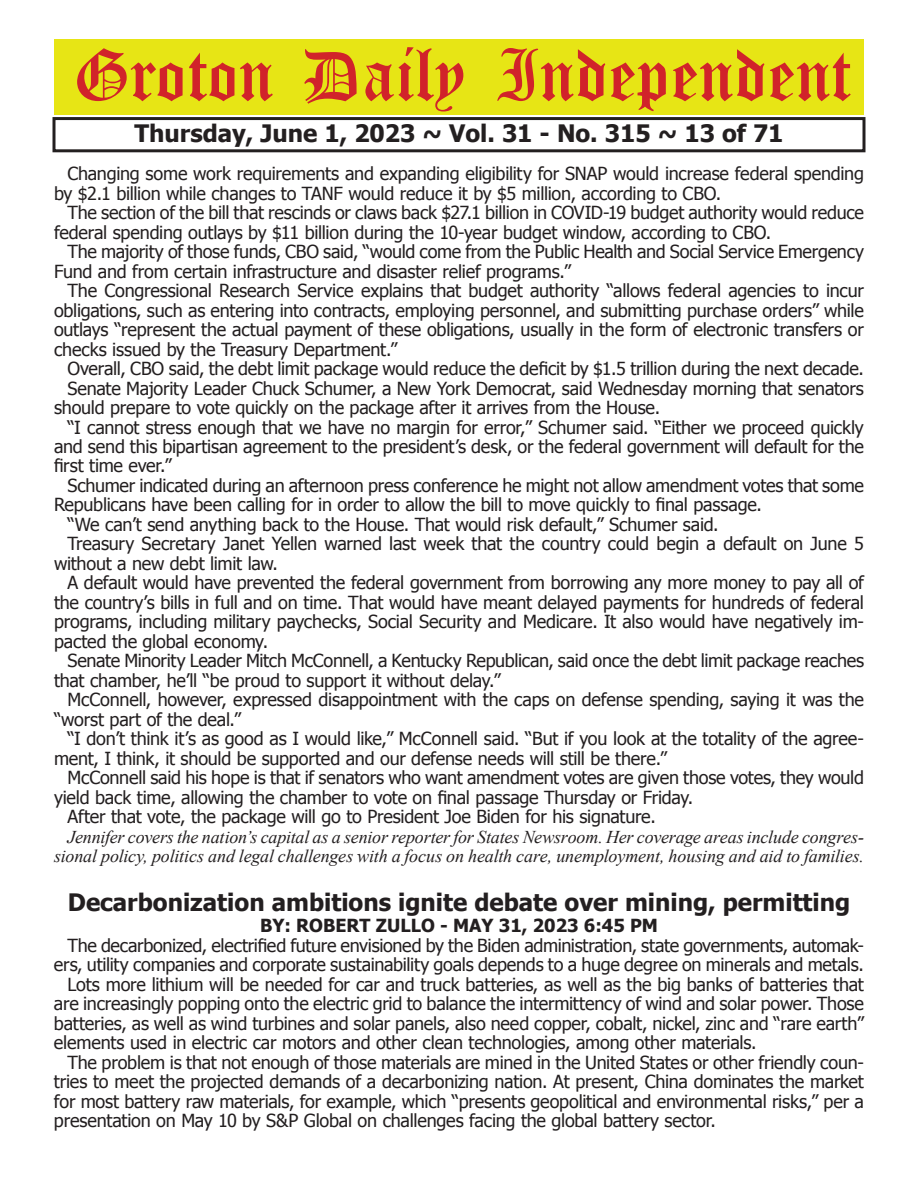
<style>
.page{position:relative;width:918px;height:1188px;background:#fff}
.page>*{position:absolute;margin:0;border:0;box-sizing:border-box;transform-origin:0 0}
.t1{font:54px "Old English Five";color:#d1232a}
.t2{font:700 24px "Tahoma";color:#231f20}
.t3{font:18px/19.5px "Tahoma";letter-spacing:-.015em;color:#231f20}
.t4{font:italic 18px/19.5px "Times New Roman";letter-spacing:-.01em;color:#231f20;text-align:right}
.t5{font:700 18px "Tahoma";color:#231f20}
</style>
<div class="page">
<div style="left:52px;top:117px;width:814px;height:35px;border:3px solid #231f20"></div>
<div style="left:54px;top:40px;width:810px;height:75px;background:#e7e515"></div>
<h1 class="t1" style="left:73px;top:50px;width:779px">Groton Daily Independent</h1>
<h2 class="t2" style="left:135px;top:116px;width:651px">Thursday, June 1, 2023 ~ Vol. 31 - No. 315 ~ 13 of 71</h2>
<p class="t3" style="left:54px;top:163px;width:812px;text-indent:14px">Changing some work requirements and expanding eligibility for SNAP would increase federal spending by $2.1 billion while changes to TANF would reduce it by $5 million, according to CBO.</p>
<p class="t3" style="left:54px;top:202px;width:811px;text-indent:14px">The section of the bill that rescinds or claws back $27.1 billion in COVID-19 budget authority would reduce federal spending outlays by $11 billion during the 10-year budget window, according to CBO.</p>
<p class="t3" style="left:54px;top:241px;width:812px;text-indent:14px">The majority of those funds, CBO said, “would come from the Public Health and Social Service Emergency<br>Fund and from certain infrastructure and disaster relief programs.”</p>
<p class="t3" style="left:54px;top:280px;width:812px;text-align:justify;text-indent:14px">The Congressional Research Service explains that budget authority “allows federal agencies to incur obligations, such as entering into contracts, employing personnel, and submitting purchase orders” while outlays “represent the actual payment of these obligations, usually in the form of electronic transfers or checks issued by the Treasury Department.”</p>
<p class="t3" style="left:68px;top:358px;width:798px">Overall, CBO said, the debt limit package would reduce the deficit by $1.5 trillion during the next decade.</p>
<p class="t3" style="left:68px;top:377px;width:798px">Senate Majority Leader Chuck Schumer, a New York Democrat, said Wednesday morning that senators</p>
<p class="t3" style="left:54px;top:397px;width:608px">should prepare to vote quickly on the package after it arrives from the House.</p>
<p class="t3" style="left:68px;top:416px;width:798px">“I cannot stress enough that we have no margin for error,” Schumer said. “Either we proceed quickly</p>
<p class="t3" style="left:54px;top:436px;width:812px">and send this bipartisan agreement to the president’s desk, or the federal government will default for the</p>
<p class="t3" style="left:54px;top:455px;width:119px">first time ever.”</p>
<p class="t3" style="left:68px;top:475px;width:798px">Schumer indicated during an afternoon press conference he might not allow amendment votes that some</p>
<p class="t3" style="left:54px;top:494px;width:710px">Republicans have been calling for in order to allow the bill to move quickly to final passage.</p>
<p class="t3" style="left:68px;top:514px;width:653px">“We can’t send anything back to the House. That would risk default,” Schumer said.</p>
<p class="t3" style="left:68px;top:533px;width:798px">Treasury Secretary Janet Yellen warned last week that the country could begin a default on June 5</p>
<p class="t3" style="left:54px;top:553px;width:226px">without a new debt limit law.</p>
<p class="t3" style="left:68px;top:572px;width:798px">A default would have prevented the federal government from borrowing any more money to pay all of</p>
<p class="t3" style="left:54px;top:592px;width:812px">the country’s bills in full and on time. That would have meant delayed payments for hundreds of federal</p>
<p class="t3" style="left:54px;top:611px;width:812px">programs, including military paychecks, Social Security and Medicare. It also would have negatively im-</p>
<p class="t3" style="left:54px;top:631px;width:216px">pacted the global economy.</p>
<p class="t3" style="left:68px;top:650px;width:798px">Senate Minority Leader Mitch McConnell, a Kentucky Republican, said once the debt limit package reaches</p>
<p class="t3" style="left:54px;top:670px;width:448px">that chamber, he’ll “be proud to support it without delay.”</p>
<p class="t3" style="left:68px;top:689px;width:798px">McConnell, however, expressed disappointment with the caps on defense spending, saying it was the</p>
<p class="t3" style="left:54px;top:709px;width:188px">“worst part of the deal.”</p>
<p class="t3" style="left:68px;top:728px;width:798px">“I don’t think it’s as good as I would like,” McConnell said. “But if you look at the totality of the agree-</p>
<p class="t3" style="left:54px;top:748px;width:615px">ment, I think, it should be supported and our defense needs will still be there.”</p>
<p class="t3" style="left:68px;top:767px;width:798px">McConnell said his hope is that if senators who want amendment votes are given those votes, they would</p>
<p class="t3" style="left:54px;top:787px;width:641px">yield back time, allowing the chamber to vote on final passage Thursday or Friday.</p>
<p class="t3" style="left:68px;top:806px;width:590px">After that vote, the package will go to President Joe Biden for his signature.</p>
<p class="t4" style="left:54px;top:827px;width:812px">Jennifer covers the nation’s capital as a senior reporter for States Newsroom. Her coverage areas include congres&shy;sional policy, politics and legal challenges with a focus on health care, unemployment, housing and aid to families.</p>
<h2 class="t2" style="left:68px;top:885px;width:784px">Decarbonization ambitions ignite debate over mining, permitting</h2>
<p class="t5" style="left:260px;top:913px;width:400px">BY: ROBERT ZULLO - MAY 31, 2023 6:45 PM</p>
<p class="t3" style="left:67px;top:935px;width:798px">The decarbonized, electrified future envisioned by the Biden administration, state governments, automak-</p>
<p class="t3" style="left:54px;top:954px;width:811px">ers, utility companies and corporate sustainability goals depends to a huge degree on minerals and metals.</p>
<p class="t3" style="left:67px;top:974px;width:798px">Lots more lithium will be needed for car and truck batteries, as well as the big banks of batteries that</p>
<p class="t3" style="left:54px;top:993px;width:812px">are increasingly popping onto the electric grid to balance the intermittency of wind and solar power. Those</p>
<p class="t3" style="left:54px;top:1013px;width:812px">batteries, as well as wind turbines and solar panels, also need copper, cobalt, nickel, zinc and “rare earth”</p>
<p class="t3" style="left:54px;top:1032px;width:704px">elements used in electric car motors and other clean technologies, among other materials.</p>
<p class="t3" style="left:67px;top:1052px;width:798px">The problem is that not enough of those materials are mined in the United States or other friendly coun-</p>
<p class="t3" style="left:54px;top:1071px;width:811px">tries to meet the projected demands of a decarbonizing nation. At present, China dominates the market</p>
<p class="t3" style="left:54px;top:1091px;width:811px">for most battery raw materials, for example, which “presents geopolitical and environmental risks,” per a</p>
<p class="t3" style="left:54px;top:1110px;width:664px">presentation on May 10 by S&amp;P Global on challenges facing the global battery sector.</p>
</div>
